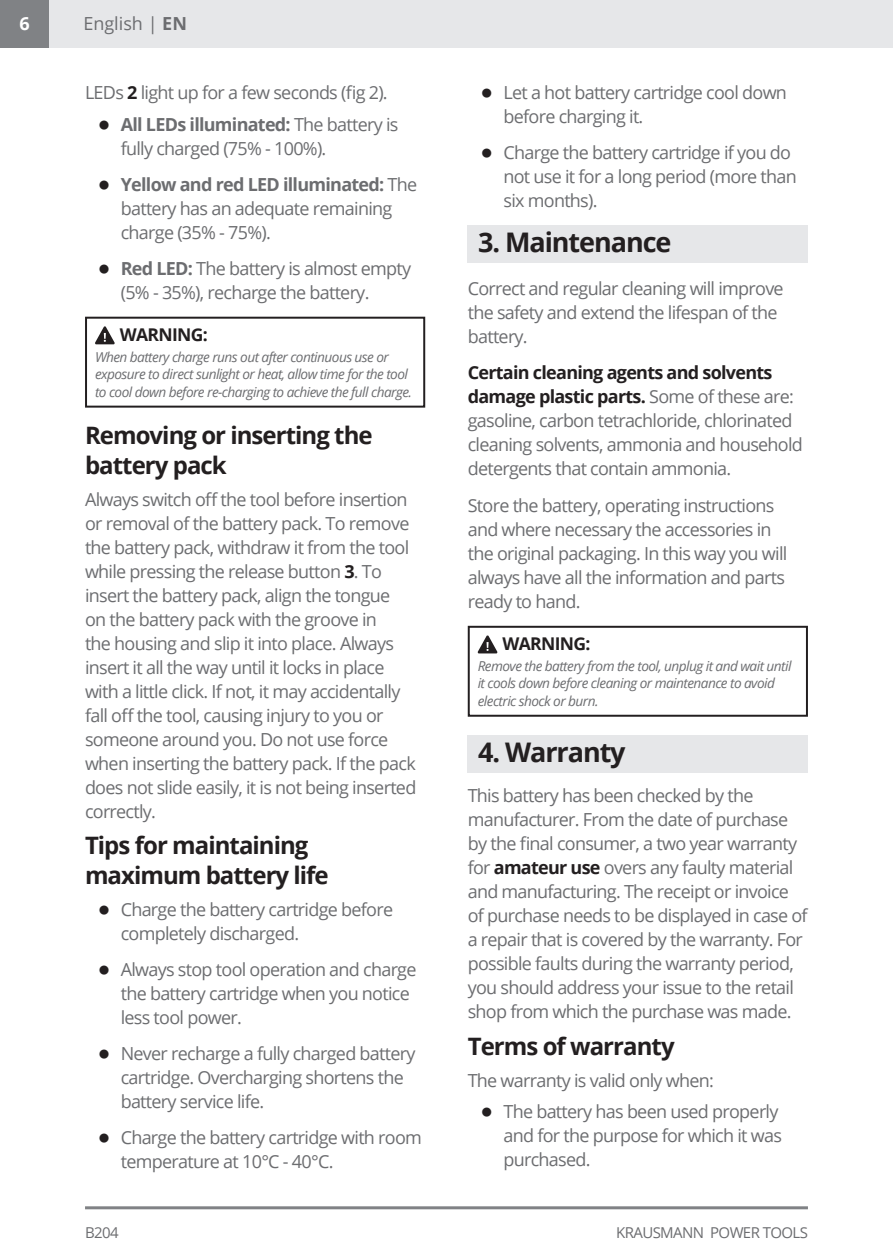
<style>
.page{position:relative;width:893px;height:1259px;background:#fff}
.page>*{position:absolute;margin:0;border:0;box-sizing:border-box;transform-origin:0 0}
.t1{font:700 27px "Open Sans";letter-spacing:-.04em;color:#231f20}
.t2{font:700 24px/30px "Open Sans";letter-spacing:-.04em;color:#231f20}
.t3{font:18px/24px "Open Sans";letter-spacing:-.04em;color:#6c6d70}
.t4{font:18px "Open Sans";color:#6c6d70}
.t5{font:700 18px "Open Sans";color:#fff}
.t6{font:700 17.4px "Open Sans";letter-spacing:-.04em;color:#231f20}
.t7{font:15px "Open Sans";letter-spacing:-.04em;color:#6c6d70}
.t8{font:italic 13.8px/17.7px "Open Sans";letter-spacing:-.04em;color:#6c6d70}
.s1{font-weight:700}
.s2{font-weight:700;color:#231f20}
.s3{font-family:"Arial";font-weight:900;font-size:21px;color:#231f20}
</style>
<div class="page">
<div style="left:0;top:0;width:49px;height:48px;background:#808285"></div>
<hr style="left:85px;top:1206px;width:723px;height:3px;background:#808285">
<div style="left:85px;top:317px;width:340px;height:90px;border:2px solid #231f20"></div>
<svg style="left:95px;top:326px;width:20px;height:18px"></svg>
<div style="left:468px;top:225px;width:340px;height:38px;background:#e6e7e9"></div>
<div style="left:468px;top:626px;width:340px;height:90px;border:2px solid #231f20"></div>
<svg style="left:477px;top:635px;width:21px;height:18px"></svg>
<div style="left:468px;top:734px;width:340px;height:38px;background:#e6e7e9"></div>
<div style="left:49px;top:0;width:844px;height:48px;background:#e6e7e9"></div>
<p class="t5" style="left:20px;top:11px;width:12px">6</p>
<p class="t4" style="left:83px;top:11px;width:105px">English | <span class="s1">EN</span></p>
<p class="t3" style="left:85px;top:80px;width:304px">LEDs <span class="s2">2</span> light up for a few seconds (fig 2).</p>
<p class="t3" style="left:503px;top:80px;width:285px;text-indent:-23px"><span class="s3">●</span> Let a hot battery cartridge cool down before charging it.</p>
<p class="t3" style="left:503px;top:140px;width:295px;text-indent:-23px"><span class="s3">●</span> Charge the battery cartridge if you do not use it for a long period (more than six months).</p>
<p class="t3" style="left:121px;top:112px;width:279px;text-indent:-23px"><span class="s3">●</span> <span class="s1">All LEDs illuminated:</span> The battery is fully charged (75% - 100%).</p>
<p class="t3" style="left:121px;top:172px;width:298px;text-indent:-23px"><span class="s3">●</span> <span class="s1">Yellow and red LED illuminated:</span> The battery has an adequate remaining charge (35% - 75%).</p>
<p class="t3" style="left:121px;top:256px;width:292px;text-indent:-23px"><span class="s3">●</span> <span class="s1">Red LED:</span> The battery is almost empty (5% - 35%), recharge the battery.</p>
<h1 class="t1" style="left:478px;top:224px;width:195px">3. Maintenance</h1>
<p class="t3" style="left:468px;top:275px;width:317px">Correct and regular cleaning will improve the safety and extend the lifespan of the battery.</p>
<p class="t3" style="left:468px;top:360px;width:337px"><span class="s2">Certain cleaning agents and solvents damage plastic parts.</span> Some of these are: gasoline, carbon tetrachloride, chlorinated cleaning solvents, ammonia and household detergents that contain ammonia.</p>
<p class="t3" style="left:468px;top:493px;width:321px">Store the battery, operating instructions and where necessary the accessories in the original packaging. In this way you will always have all the information and parts ready to hand.</p>
<p class="t6" style="left:503px;top:632px;width:89px">WARNING:</p>
<p class="t8" style="left:478px;top:656px;width:315px">Remove the battery from the tool, unplug it and wait until it cools down before cleaning or maintenance to avoid electric shock or burn.</p>
<p class="t6" style="left:120px;top:323px;width:89px">WARNING:</p>
<p class="t8" style="left:95px;top:347px;width:319px">When battery charge runs out after continuous use or exposure to direct sunlight or heat, allow time for the tool to cool down before re-charging to achieve the full charge.</p>
<h2 class="t2" style="left:85px;top:420px;width:289px">Removing or inserting the battery pack</h2>
<p class="t3" style="left:85px;top:487px;width:333px">Always switch off the tool before insertion or removal of the battery pack. To remove the battery pack, withdraw it from the tool while pressing the release button <span class="s2">3</span>. To insert the battery pack, align the tongue<br>on the battery pack with the groove in<br>the housing and slip it into place. Always insert it all the way until it locks in place with a little click. If not, it may accidentally fall off the tool, causing injury to you or someone around you. Do not use force when inserting the battery pack. If the pack does not slide easily, it is not being inserted correctly.</p>
<h1 class="t1" style="left:478px;top:733px;width:149px">4. Warranty</h1>
<p class="t3" style="left:468px;top:783px;width:341px">This battery has been checked by the manufacturer. From the date of purchase by the final consumer, a two year warranty for <span class="s2">amateur use</span> overs any faulty material and manufacturing. The receipt or invoice of purchase needs to be displayed in case of a repair that is covered by the warranty. For possible faults during the warranty period, you should address your issue to the retail shop from which the purchase was made.</p>
<h2 class="t2" style="left:85px;top:830px;width:245px">Tips for maintaining maximum battery life</h2>
<p class="t3" style="left:121px;top:897px;width:274px;text-indent:-23px"><span class="s3">●</span> Charge the battery cartridge before completely discharged.</p>
<p class="t3" style="left:121px;top:957px;width:297px;text-indent:-23px"><span class="s3">●</span> Always stop tool operation and charge the battery cartridge when you notice less tool power.</p>
<p class="t3" style="left:121px;top:1041px;width:296px;text-indent:-23px"><span class="s3">●</span> Never recharge a fully charged battery cartridge. Overcharging shortens the battery service life.</p>
<p class="t3" style="left:121px;top:1125px;width:303px;text-indent:-23px"><span class="s3">●</span> Charge the battery cartridge with room temperature at 10°C - 40°C.</p>
<h2 class="t2" style="left:468px;top:1030px;width:208px">Terms of warranty</h2>
<p class="t3" style="left:468px;top:1067px;width:248px">The warranty is valid only when:</p>
<p class="t3" style="left:503px;top:1099px;width:280px;text-indent:-23px"><span class="s3">●</span> The battery has been used properly and for the purpose for which it was purchased.</p>
<p class="t7" style="left:85px;top:1222px;width:35px">B204</p>
<p class="t7" style="left:616px;top:1222px;width:193px">KRAUSMANN POWER TOOLS</p>
</div>
